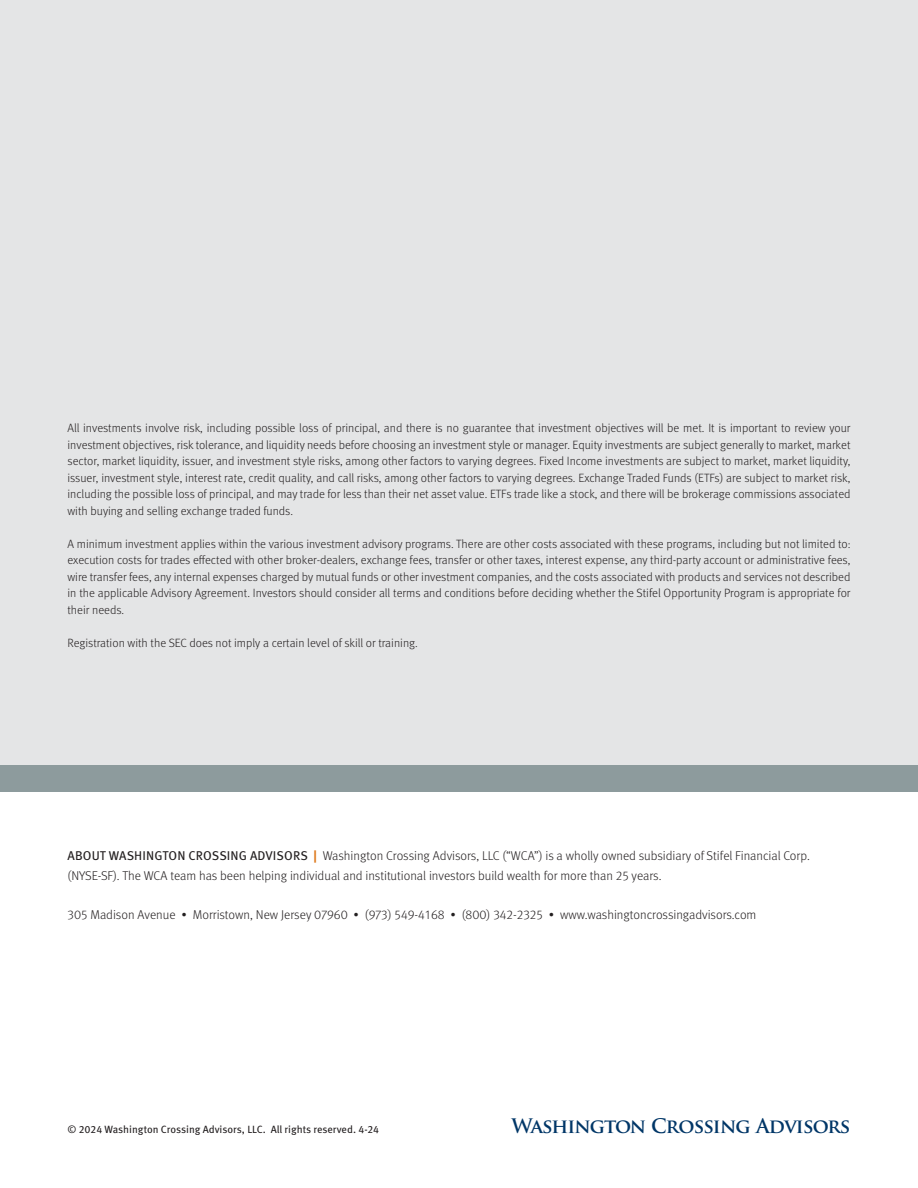
<style>
.page{position:relative;width:918px;height:1188px;background:#fff}
.page>*{position:absolute;margin:0;border:0;box-sizing:border-box;transform-origin:0 0}
.t1{font:700 19.5px "Trajan Pro";letter-spacing:-.05em;color:#003667}
.t2{font:300 12.75px "Meta Pro";color:#231f20}
.t3{font:300 12px/16.5px "Meta Pro";color:#231f20;text-align:justify}
.t4{font:10.5px "Meta Pro";color:#231f20}
.s1{font-weight:400}
.s2{font-weight:700;color:#de791b}
</style>
<div class="page">
<div style="left:0;top:0;width:918px;height:765px;background:#e4e5e6"></div>
<div style="left:0;top:765px;width:918px;height:27px;background:#8d9b9d"></div>
<p class="t3" style="left:68px;top:419px;width:785px">All investments involve risk, including possible loss of principal, and there is no guarantee that investment objectives will be met. It is important to review your investment objectives, risk tolerance, and liquidity needs before choosing an investment style or manager. Equity investments are subject generally to market, market sector, market liquidity, issuer, and investment style risks, among other factors to varying degrees. Fixed Income investments are subject to market, market liquidity, issuer, investment style, interest rate, credit quality, and call risks, among other factors to varying degrees. Exchange Traded Funds (ETFs) are subject to market risk, including the possible loss of principal, and may trade for less than their net asset value. ETFs trade like a stock, and there will be brokerage commissions associated with buying and selling exchange traded funds.</p>
<p class="t3" style="left:68px;top:535px;width:785px">A minimum investment applies within the various investment advisory programs. There are other costs associated with these programs, including but not limited to: execution costs for trades effected with other broker-dealers, exchange fees, transfer or other taxes, interest expense, any third-party account or administrative fees, wire transfer fees, any internal expenses charged by mutual funds or other investment companies, and the costs associated with products and services not described in the applicable Advisory Agreement. Investors should consider all terms and conditions before deciding whether the Stifel Opportunity Program is appropriate for their needs.</p>
<p class="t3" style="left:68px;top:634px;width:352px">Registration with the SEC does not imply a certain level of skill or training.</p>
<p class="t2" style="left:68px;top:846px;width:744px"><span class="s1">ABOUT WASHINGTON CROSSING ADVISORS</span> <span class="s2">|</span> Washington Crossing Advisors, LLC (“WCA”) is a wholly owned subsidiary of Stifel Financial Corp.</p>
<p class="t2" style="left:68px;top:866px;width:596px">(NYSE-SF). The WCA team has been helping individual and institutional investors build wealth for more than 25 years.</p>
<p class="t2" style="left:68px;top:905px;width:690px">305 Madison Avenue • Morristown, New Jersey 07960 • (973) 549-4168 • (800) 342-2325 • www.washingtoncrossingadvisors.com</p>
<p class="t4" style="left:68px;top:1122px;width:313px">© 2024 Washington Crossing Advisors, LLC. All rights reserved. 4-24</p>
<p class="t1" style="left:511px;top:1114px;width:341px">Washington Crossing Advisors</p>
</div>
